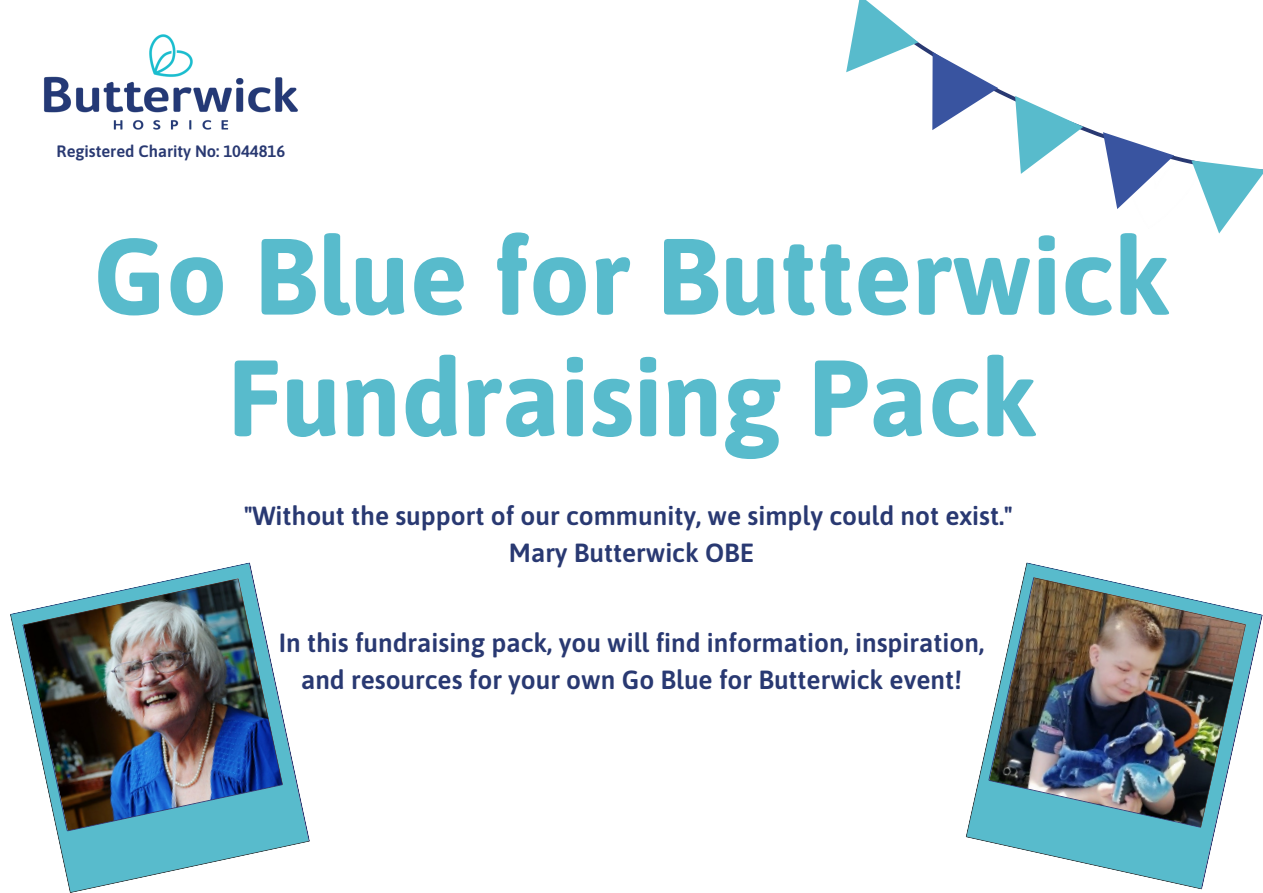
<style>
.page{position:relative;width:1263px;height:893px;background:#fff}
.page>*{position:absolute;margin:0;border:0;box-sizing:border-box;transform-origin:0 0}
.t1{font:700 108px/121.5px "Asap";color:#58bbcc;text-align:center}
.t2{font:600 26.25px/36.6px "Asap";color:#293972;text-align:center}
.t3{font:600 16.5px "Asap";color:#293972}
</style>
<div class="page">
<svg style="left:846px;top:0;width:417px;height:234px"></svg>
<svg style="left:58px;top:841px;width:252px;height:52px"></svg>
<img style="left:10px;top:562px;width:300px;height:279px">
<svg style="left:965px;top:737px;width:23px;height:105px"></svg>
<img style="left:988px;top:562px;width:275px;height:327px">
<img style="left:44px;top:34px;width:254px;height:96px">
<p class="t3" style="left:57px;top:142px;width:230px">Registered Charity No: 1044816</p>
<h2 class="t1" style="left:93px;top:215px;width:1078px">Go Blue for Butterwick<br>Fundraising Pack</h2>
<p class="t2" style="left:244px;top:497px;width:770px">"Without the support of our community, we simply could not exist."<br>Mary Butterwick OBE</p>
<p class="t2" style="left:279px;top:624px;width:707px">In this fundraising pack, you will find information, inspiration, and resources for your own Go Blue for Butterwick event!</p>
</div>
